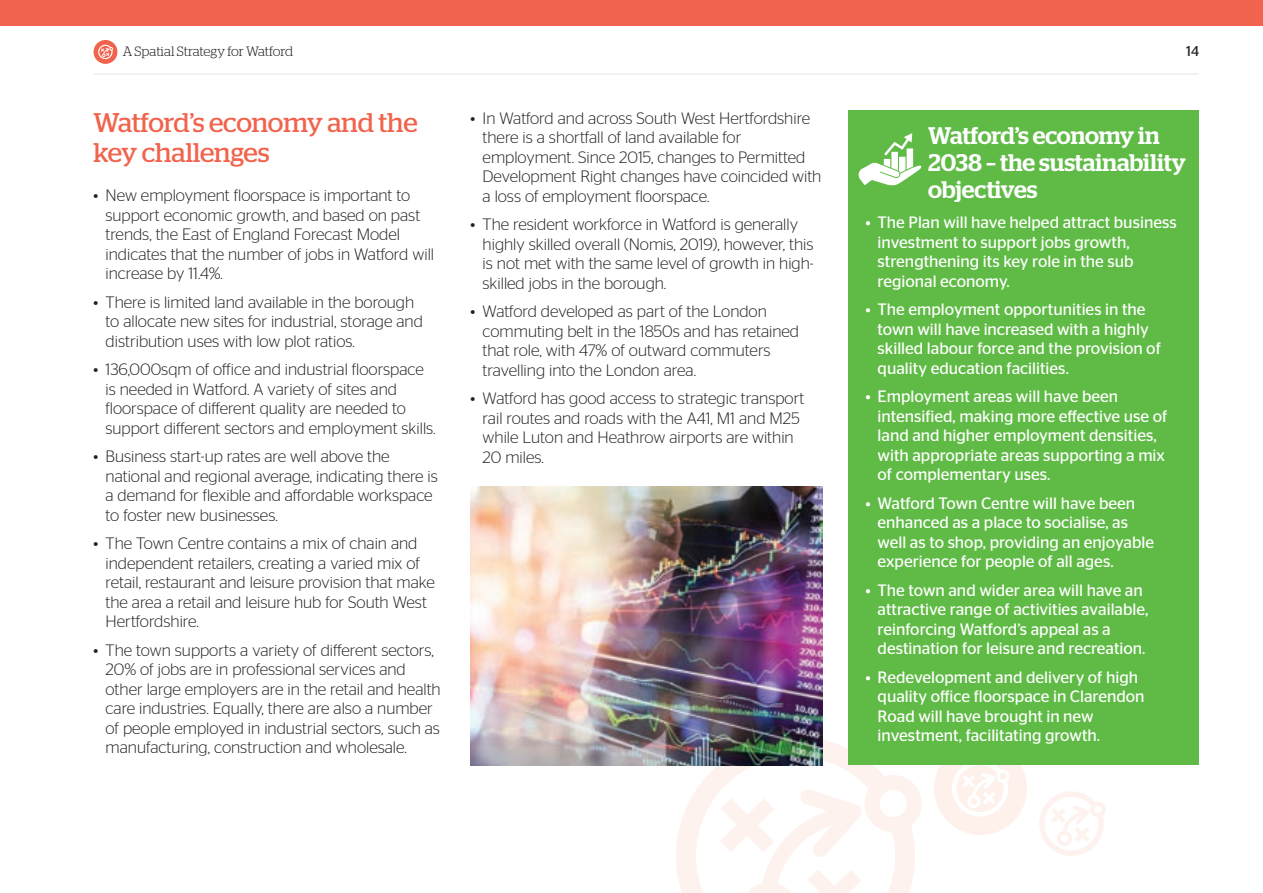
<style>
.page{position:relative;width:1263px;height:893px;background:#fff}
.page>*{position:absolute;margin:0;border:0;box-sizing:border-box;transform-origin:0 0}
.t1{font:27px/30px "Stag";letter-spacing:-.005em;color:#f1634c}
.t2{font:500 24px/27px "Stag";color:#fff}
.t3{font:300 16.5px/19.5px "Stag Sans";color:#231f20}
.t4{font:16.5px/19.5px "Stag Sans";color:#fff}
.t5{font:14.25px "Stag Sans";color:#231f20}
.t6{font:300 13.5px "Stag";letter-spacing:-.005em;color:#231f20}
</style>
<div class="page">
<div style="left:934px;top:742px;width:93px;height:93px;background:#fef0ea;border-radius:50%"></div>
<svg style="left:952px;top:765px;width:58px;height:52px"></svg>
<svg style="left:676px;top:736px;width:246px;height:157px"></svg>
<svg style="left:1039px;top:791px;width:66px;height:65px"></svg>
<hr style="left:94px;top:74px;width:1104px;height:1px;background:#e2e4e2">
<div style="left:0;top:0;width:1263px;height:26px;background:#f1634c"></div>
<div style="left:94px;top:40px;width:23px;height:24px;background:#f1634c;border-radius:50%"></div>
<svg style="left:98px;top:45px;width:15px;height:14px"></svg>
<img style="left:471px;top:487px;width:351px;height:278px">
<div style="left:848px;top:111px;width:350px;height:654px;background:#60bb46"></div>
<svg style="left:858px;top:133px;width:63px;height:53px"></svg>
<p class="t6" style="left:123px;top:44px;width:172px">A Spatial Strategy for Watford</p>
<h1 class="t1" style="left:94px;top:107px;width:326px">Watford’s economy and the key challenges</h1>
<p class="t3" style="left:106px;top:185px;width:330px;text-indent:-12px">• New employment floorspace is important to support economic growth, and based on past trends, the East of England Forecast Model indicates that the number of jobs in Watford will increase by 11.4%.</p>
<p class="t3" style="left:106px;top:292px;width:319px;text-indent:-12px">• There is limited land available in the borough to allocate new sites for industrial, storage and distribution uses with low plot ratios.</p>
<p class="t3" style="left:106px;top:359px;width:332px;text-indent:-12px">• 136,000sqm of office and industrial floorspace is needed in Watford. A variety of sites and floorspace of different quality are needed to support different sectors and employment skills.</p>
<p class="t3" style="left:106px;top:446px;width:334px;text-indent:-12px">• Business start-up rates are well above the national and regional average, indicating there is a demand for flexible and affordable workspace to foster new businesses.</p>
<p class="t3" style="left:106px;top:533px;width:331px;text-indent:-12px">• The Town Centre contains a mix of chain and independent retailers, creating a varied mix of retail, restaurant and leisure provision that make the area a retail and leisure hub for South West Hertfordshire.</p>
<p class="t3" style="left:106px;top:640px;width:337px;text-indent:-12px">• The town supports a variety of different sectors, 20% of jobs are in professional services and other large employers are in the retail and health care industries. Equally, there are also a number of people employed in industrial sectors, such as manufacturing, construction and wholesale.</p>
<p class="t3" style="left:483px;top:108px;width:340px;text-indent:-12px">• In Watford and across South West Hertfordshire there is a shortfall of land available for employment. Since 2015, changes to Permitted Development Right changes have coincided with a loss of employment floorspace.</p>
<p class="t3" style="left:483px;top:215px;width:333px;text-indent:-12px">• The resident workforce in Watford is generally highly skilled overall (Nomis, 2019), however, this is not met with the same level of growth in high&shy;skilled jobs in the borough.</p>
<p class="t3" style="left:483px;top:302px;width:318px;text-indent:-12px">• Watford developed as part of the London commuting belt in the 1850s and has retained that role, with 47% of outward commuters travelling into the London area.</p>
<p class="t3" style="left:483px;top:389px;width:323px;text-indent:-12px">• Watford has good access to strategic transport rail routes and roads with the A41, M1 and M25 while Luton and Heathrow airports are within 20 miles.</p>
<p class="t5" style="left:1186px;top:43px;width:14px">14</p>
<h2 class="t2" style="left:928px;top:122px;width:259px">Watford’s economy in<br>2038 – the sustainability objectives</h2>
<p class="t4" style="left:877px;top:213px;width:301px;text-indent:-12px">• The Plan will have helped attract business investment to support jobs growth, strengthening its key role in the sub regional economy.</p>
<p class="t4" style="left:877px;top:300px;width:285px;text-indent:-12px">• The employment opportunities in the town will have increased with a highly skilled labour force and the provision of quality education facilities.</p>
<p class="t4" style="left:877px;top:387px;width:291px;text-indent:-12px">• Employment areas will have been intensified, making more effective use of land and higher employment densities, with appropriate areas supporting a mix of complementary uses.</p>
<p class="t4" style="left:877px;top:493px;width:278px;text-indent:-12px">• Watford Town Centre will have been enhanced as a place to socialise, as well as to shop, providing an enjoyable experience for people of all ages.</p>
<p class="t4" style="left:877px;top:580px;width:272px;text-indent:-12px">• The town and wider area will have an attractive range of activities available, reinforcing Watford’s appeal as a destination for leisure and recreation.</p>
<p class="t4" style="left:877px;top:667px;width:268px;text-indent:-12px">• Redevelopment and delivery of high quality office floorspace in Clarendon Road will have brought in new investment, facilitating growth.</p>
</div>
